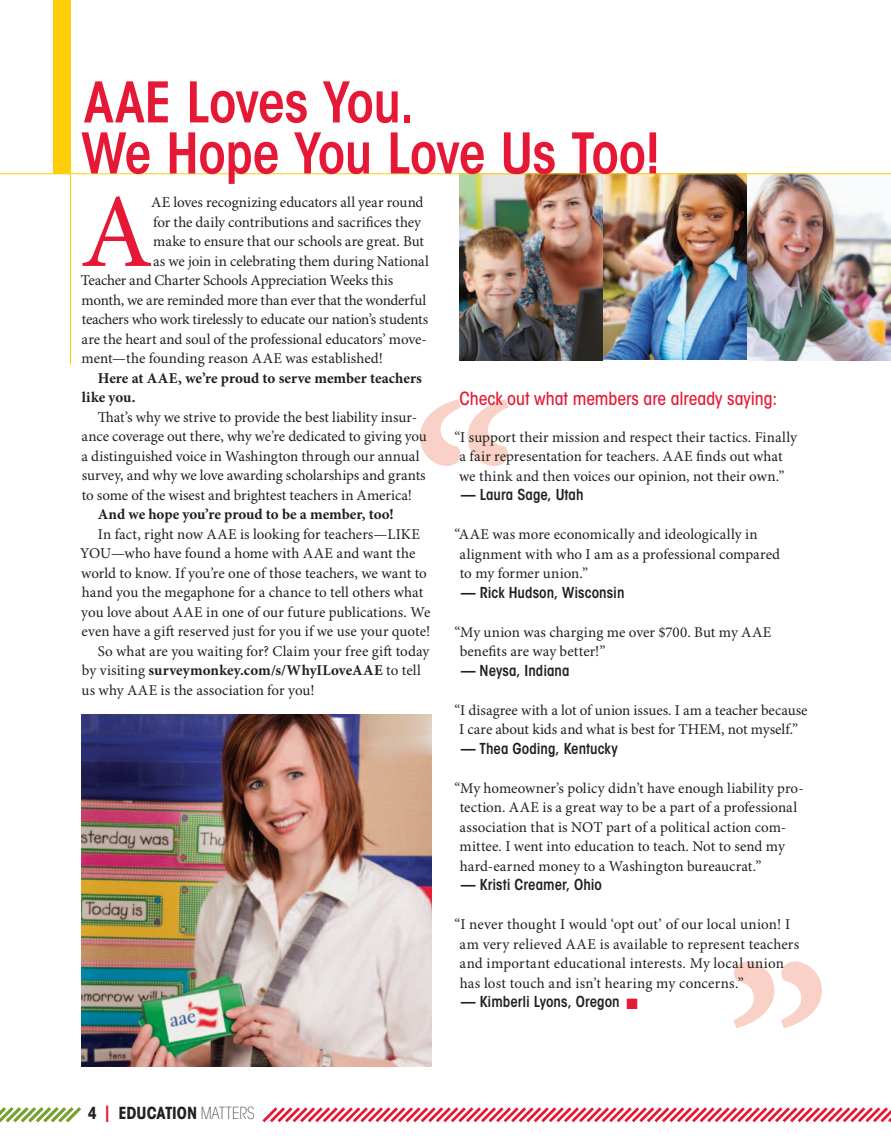
<style>
.page{position:relative;width:891px;height:1147px;background:#fff}
.page>*{position:absolute;margin:0;border:0;box-sizing:border-box;transform-origin:0 0}
.t1{font:105px "Minion Pro";color:#e51836}
.t2{font:600 condensed 55.5px/51px "ITC Avant Garde Std";letter-spacing:-.015em;color:#e51836}
.t3{font:500 condensed 18px "ITC Avant Garde Std";color:#e51836}
.t4{font:700 condensed 16.5px "ITC Avant Garde Std";letter-spacing:-.005em;color:#231f20}
.t5{font:15px/19.5px "Minion Pro";color:#231f20}
.t6{font:15px "Minion Pro";letter-spacing:-.02em;color:#231f20}
.t7{font:700 15px/19.5px "Minion Pro";color:#231f20}
.t8{font:600 condensed 15px "ITC Avant Garde Std";color:#231f20}
.s1{font-weight:400}
.s2{color:#e51836}
.s3{font-weight:200}
</style>
<div class="page">
<svg style="left:420px;top:399px;width:88px;height:67px"></svg>
<svg style="left:733px;top:961px;width:89px;height:67px"></svg>
<hr style="left:70px;top:0;width:1px;height:364px;background:#fece08">
<div style="left:53px;top:0;width:18px;height:174px;background:#fece08"></div>
<img style="left:459px;top:174px;width:432px;height:186px">
<hr style="left:0;top:173px;width:891px;height:1px;background:#fece08">
<img style="left:81px;top:714px;width:351px;height:352px">
<svg style="left:0;top:1107px;width:81px;height:16px"></svg>
<svg style="left:262px;top:1107px;width:629px;height:16px"></svg>
<h2 class="t2" style="left:81px;top:82px;width:580px">AAE Loves You.<br>We Hope You Love Us Too!</h2>
<h1 class="t1" style="left:80px;top:191px;width:74px">A</h1>
<p class="t5" style="left:151px;top:194px;width:274px">AE loves recognizing educators all year round</p>
<p class="t5" style="left:153px;top:214px;width:269px">for the daily contributions and sacrifices they</p>
<p class="t5" style="left:153px;top:233px;width:272px">make to ensure that our schools are great. But</p>
<p class="t5" style="left:153px;top:253px;width:277px">as we join in celebrating them during National</p>
<p class="t6" style="left:81px;top:275px;width:314px">Teacher and Charter Schools Appreciation Weeks this</p>
<p class="t6" style="left:82px;top:294px;width:346px">month, we are reminded more than ever that the wonderful</p>
<p class="t6" style="left:82px;top:314px;width:348px">teachers who work tirelessly to educate our nation’s students</p>
<p class="t5" style="left:82px;top:331px;width:347px">are the heart and soul of the professional educators’ move-</p>
<p class="t5" style="left:82px;top:350px;width:303px">ment—the founding reason AAE was established!</p>
<p class="t7" style="left:82px;top:370px;width:342px;text-indent:16px">Here at AAE, we’re proud to serve member teachers like you.</p>
<p class="t5" style="left:82px;top:409px;width:347px;text-indent:16px">That’s why we strive to provide the best liability insur&shy;ance coverage out there, why we’re dedicated to giving you a distinguished voice in Washington through our annual survey, and why we love awarding scholarships and grants to some of the wisest and brightest teachers in America!</p>
<p class="t7" style="left:98px;top:506px;width:298px">And we hope you’re proud to be a member, too!</p>
<p class="t5" style="left:98px;top:526px;width:324px">In fact, right now AAE is looking for teachers—LIKE</p>
<p class="t5" style="left:80px;top:545px;width:337px">YOU—who have found a home with AAE and want the</p>
<p class="t5" style="left:81px;top:565px;width:347px">world to know. If you’re one of those teachers, we want to</p>
<p class="t5" style="left:82px;top:584px;width:343px">hand you the megaphone for a chance to tell others what</p>
<p class="t5" style="left:81px;top:604px;width:351px">you love about AAE in one of our future publications. We</p>
<p class="t5" style="left:82px;top:623px;width:350px">even have a gift reserved just for you if we use your quote!</p>
<p class="t5" style="left:98px;top:643px;width:333px">So what are you waiting for? Claim your free gift today</p>
<p class="t7" style="left:82px;top:662px;width:340px"><span class="s1">by visiting</span> surveymonkey.com/s/WhyILoveAAE <span class="s1">to tell</span></p>
<p class="t5" style="left:82px;top:682px;width:235px">us why AAE is the association for you!</p>
<p class="t3" style="left:460px;top:391px;width:319px">Check out what members are already saying:</p>
<p class="t5" style="left:459px;top:428px;width:339px;text-indent:-5px">“I support their mission and respect their tactics. Finally a fair representation for teachers. AAE finds out what we think and then voices our opinion, not their own.”</p>
<p class="t8" style="left:461px;top:489px;width:124px">— Laura Sage, Utah</p>
<p class="t5" style="left:460px;top:526px;width:322px;text-indent:-5px">“AAE was more economically and ideologically in alignment with who I am as a professional compared to my former union.”</p>
<p class="t8" style="left:461px;top:586px;width:165px">— Rick Hudson, Wisconsin</p>
<p class="t5" style="left:460px;top:623px;width:313px;text-indent:-5px">“My union was charging me over $700. But my AAE benefits are way better!”</p>
<p class="t8" style="left:461px;top:664px;width:110px">— Neysa, Indiana</p>
<p class="t5" style="left:454px;top:701px;width:355px;text-align:center">“I disagree with a lot of union issues. I am a teacher because<br>I care about kids and what is best for THEM, not myself.”</p>
<p class="t8" style="left:461px;top:742px;width:159px">— Thea Goding, Kentucky</p>
<p class="t5" style="left:460px;top:779px;width:346px;text-indent:-5px">“My homeowner’s policy didn’t have enough liability pro&shy;tection. AAE is a great way to be a part of a professional association that is NOT part of a political action com&shy;mittee. I went into education to teach. Not to send my hard-earned money to a Washington bureaucrat.”</p>
<p class="t8" style="left:461px;top:879px;width:143px">— Kristi Creamer, Ohio</p>
<p class="t5" style="left:460px;top:916px;width:341px;text-indent:-5px">“I never thought I would ‘opt out’ of our local union! I am very relieved AAE is available to represent teachers and important educational interests. My local union has lost touch and isn’t hearing my concerns.”</p>
<p class="t8" style="left:461px;top:996px;width:161px">— Kimberli Lyons, Oregon</p>
<p class="t4" style="left:88px;top:1107px;width:168px">4 <span class="s2">|</span> EDUCATION <span class="s3">MATTERS</span></p>
</div>
